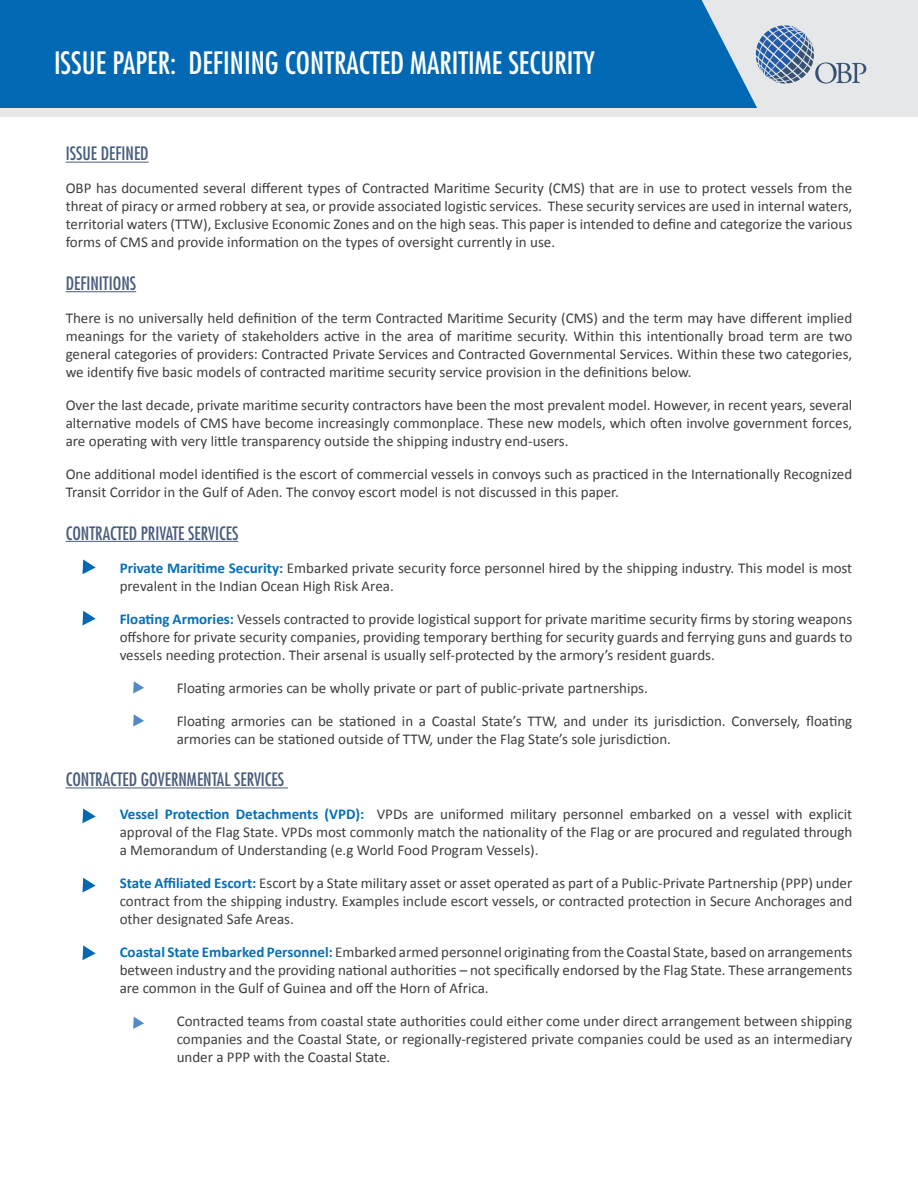
<style>
.page{position:relative;width:918px;height:1188px;background:#fff}
.page>*{position:absolute;margin:0;border:0;box-sizing:border-box;transform-origin:0 0}
.t1{font:condensed 30px "Futura Std";color:#fff}
.t2{font:condensed 18px "Futura Std";color:#485c7c}
.t3{font:15px/18px "Calibri";color:#3e3e3f;text-align:justify}
.s1{font-weight:700;color:#0470b7}
</style>
<div class="page">
<div style="left:0;top:0;width:918px;height:113px;background:#0168b3"></div>
<div style="left:1px;top:108px;width:917px;height:9px;background:#e6e7e9"></div>
<hr style="left:66px;top:162px;width:83px;height:1px;background:#485c7c">
<hr style="left:66px;top:291px;width:70px;height:1px;background:#485c7c">
<hr style="left:66px;top:541px;width:172px;height:1px;background:#485c7c">
<hr style="left:66px;top:787px;width:222px;height:1px;background:#485c7c">
<svg style="left:82px;top:559px;width:14px;height:15px"></svg>
<svg style="left:82px;top:611px;width:14px;height:15px"></svg>
<svg style="left:133px;top:681px;width:11px;height:12px"></svg>
<svg style="left:133px;top:1017px;width:11px;height:12px"></svg>
<svg style="left:133px;top:714px;width:11px;height:12px"></svg>
<svg style="left:82px;top:808px;width:14px;height:15px"></svg>
<svg style="left:82px;top:878px;width:14px;height:15px"></svg>
<svg style="left:82px;top:945px;width:14px;height:15px"></svg>
<svg style="left:702px;top:0;width:216px;height:108px;background:#b8cada"></svg>
<h1 class="t1" style="left:54px;top:45px;width:543px">ISSUE PAPER: DEFINING CONTRACTED MARITIME SECURITY</h1>
<p class="t2" style="left:66px;top:143px;width:84px">ISSUE DEFINED</p>
<p class="t3" style="left:66px;top:181px;width:788px">OBP has documented several different types of Contracted Maritime Security (CMS) that are in use to protect vessels from the threat of piracy or armed robbery at sea, or provide associated logistic services. These security services are used in internal waters, territorial waters (TTW), Exclusive Economic Zones and on the high seas. This paper is intended to define and categorize the various forms of CMS and provide information on the types of oversight currently in use.</p>
<p class="t2" style="left:66px;top:273px;width:72px">DEFINITIONS</p>
<p class="t3" style="left:66px;top:310px;width:788px">There is no universally held definition of the term Contracted Maritime Security (CMS) and the term may have different implied meanings for the variety of stakeholders active in the area of maritime security. Within this intentionally broad term are two general categories of providers: Contracted Private Services and Contracted Governmental Services. Within these two categories, we identify five basic models of contracted maritime security service provision in the definitions below.</p>
<p class="t3" style="left:66px;top:397px;width:788px">Over the last decade, private maritime security contractors have been the most prevalent model. However, in recent years, several alternative models of CMS have become increasingly commonplace. These new models, which often involve government forces, are operating with very little transparency outside the shipping industry end-users.</p>
<p class="t3" style="left:66px;top:466px;width:788px">One additional model identified is the escort of commercial vessels in convoys such as practiced in the Internationally Recognized<br>Transit Corridor in the Gulf of Aden. The convoy escort model is not discussed in this paper.</p>
<p class="t2" style="left:66px;top:522px;width:174px">CONTRACTED PRIVATE SERVICES</p>
<p class="t3" style="left:120px;top:560px;width:734px"><span class="s1">Private Maritime Security:</span> Embarked private security force personnel hired by the shipping industry. This model is most prevalent in the Indian Ocean High Risk Area.</p>
<p class="t3" style="left:120px;top:611px;width:734px"><span class="s1">Floating Armories:</span> Vessels contracted to provide logistical support for private maritime security firms by storing weapons offshore for private security companies, providing temporary berthing for security guards and ferrying guns and guards to vessels needing protection. Their arsenal is usually self-protected by the armory’s resident guards.</p>
<p class="t3" style="left:177px;top:680px;width:473px">Floating armories can be wholly private or part of public-private partnerships.</p>
<p class="t3" style="left:177px;top:713px;width:677px">Floating armories can be stationed in a Coastal State’s TTW, and under its jurisdiction. Conversely, floating armories can be stationed outside of TTW, under the Flag State’s sole jurisdiction.</p>
<p class="t2" style="left:66px;top:769px;width:220px">CONTRACTED GOVERNMENTAL SERVICES</p>
<p class="t3" style="left:120px;top:806px;width:734px"><span class="s1">Vessel Protection Detachments (VPD):</span> VPDs are uniformed military personnel embarked on a vessel with explicit approval of the Flag State. VPDs most commonly match the nationality of the Flag or are procured and regulated through a Memorandum of Understanding (e.g World Food Program Vessels).</p>
<p class="t3" style="left:120px;top:875px;width:734px"><span class="s1">State Affiliated Escort:</span> Escort by a State military asset or asset operated as part of a Public-Private Partnership (PPP) under contract from the shipping industry. Examples include escort vessels, or contracted protection in Secure Anchorages and other designated Safe Areas.</p>
<p class="t3" style="left:120px;top:944px;width:734px"><span class="s1">Coastal State Embarked Personnel:</span> Embarked armed personnel originating from the Coastal State, based on arrangements between industry and the providing national authorities – not specifically endorsed by the Flag State. These arrangements are common in the Gulf of Guinea and off the Horn of Africa.</p>
<p class="t3" style="left:177px;top:1013px;width:677px">Contracted teams from coastal state authorities could either come under direct arrangement between shipping companies and the Coastal State, or regionally-registered private companies could be used as an intermediary under a PPP with the Coastal State.</p>
</div>
